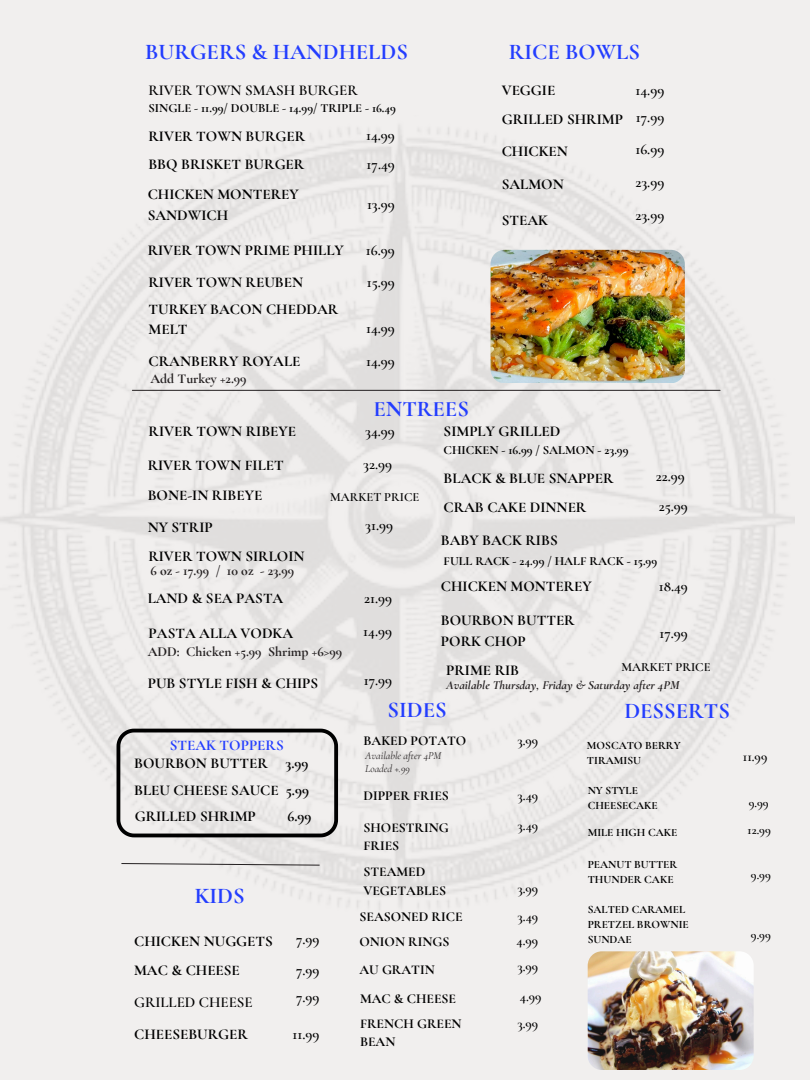
<style>
.page{position:relative;width:810px;height:1080px;background:#f1efee}
.page>*{position:absolute;margin:0;border:0;box-sizing:border-box;transform-origin:0 0}
.t1{font:700 22.5px "Cormorant Garamond";color:#233dff}
.t2{font:700 15px/20.6px "Cormorant Garamond";color:#000}
.t3{font:600 15px "Cormorant Garamond";color:#000}
.t4{font:700 15px "Cormorant Garamond";color:#233dff}
.t5{font:700 13.75px "Cormorant Garamond";color:#231f20}
.t6{font:700 13.62px/18.4px "Cormorant Garamond";color:#000}
.t7{font:600 13.62px "Cormorant Garamond";color:#000}
.t8{font:700 12.5px "Cormorant Garamond";color:#000}
.t9{font:italic 700 12.5px "Cormorant Garamond";color:#231f20}
.t10{font:600 12.5px "Cormorant Garamond";color:#000}
.t11{font:700 11.25px/15px "Cormorant Garamond";color:#000}
.t12{font:italic 10.5px "Cormorant Garamond";color:#231f20}
</style>
<div class="page">
<img style="left:491px;top:250px;width:194px;height:133px;border-radius:14px">
<img style="left:588px;top:951px;width:166px;height:119px;border-radius:14px">
<svg style="left:117px;top:729px;width:221px;height:108px"></svg>
<hr style="left:132px;top:390px;width:588px;height:1px;background:#231f20">
<svg style="left:121px;top:863px;width:200px;height:3px"></svg>
<h1 class="t1" style="left:145px;top:38px;width:264px">BURGERS &amp; HANDHELDS</h1>
<h1 class="t3" style="left:148px;top:81px;width:211px">RIVER TOWN SMASH BURGER</h1>
<h2 class="t3" style="left:366px;top:126px;width:30px">14.99</h2>
<h2 class="t8" style="left:149px;top:101px;width:249px">SINGLE - 11.99/ DOUBLE - 14.99/ TRIPLE - 16.49</h2>
<h2 class="t2" style="left:149px;top:126px;width:158px">RIVER TOWN BURGER</h2>
<h4 class="t2" style="left:148px;top:154px;width:158px">BBQ BRISKET BURGER</h4>
<h2 class="t3" style="left:367px;top:156px;width:30px">17.49</h2>
<h2 class="t2" style="left:148px;top:184px;width:152px">CHICKEN MONTEREY<br>SANDWICH</h2>
<p class="t3" style="left:367px;top:195px;width:29px">13.99</p>
<h2 class="t2" style="left:148px;top:240px;width:198px">RIVER TOWN PRIME PHILLY</h2>
<h2 class="t3" style="left:366px;top:241px;width:30px">16.99</h2>
<h2 class="t2" style="left:149px;top:272px;width:156px">RIVER TOWN REUBEN</h2>
<h2 class="t3" style="left:367px;top:273px;width:30px">15.99</h2>
<h2 class="t2" style="left:149px;top:299px;width:191px">TURKEY BACON CHEDDAR<br>MELT</h2>
<h2 class="t3" style="left:366px;top:319px;width:30px">14.99</h2>
<h2 class="t2" style="left:149px;top:351px;width:153px">CRANBERRY ROYALE</h2>
<h2 class="t3" style="left:366px;top:352px;width:30px">14.99</h2>
<h2 class="t5" style="left:150px;top:371px;width:98px">Add Turkey +2.99</h2>
<h2 class="t1" style="left:373px;top:395px;width:97px">ENTREES</h2>
<h2 class="t1" style="left:509px;top:38px;width:133px">RICE BOWLS</h2>
<h2 class="t2" style="left:502px;top:79px;width:55px">VEGGIE</h2>
<h2 class="t3" style="left:636px;top:81px;width:30px">14.99</h2>
<h2 class="t2" style="left:502px;top:109px;width:123px">GRILLED SHRIMP</h2>
<h2 class="t3" style="left:636px;top:108px;width:30px">17.99</h2>
<h2 class="t2" style="left:502px;top:141px;width:68px">CHICKEN</h2>
<h2 class="t3" style="left:635px;top:141px;width:30px">16.99</h2>
<h4 class="t2" style="left:502px;top:174px;width:64px">SALMON</h4>
<h6 class="t3" style="left:635px;top:173px;width:30px">23.99</h6>
<h1 class="t2" style="left:502px;top:210px;width:48px">STEAK</h1>
<h2 class="t3" style="left:635px;top:206px;width:30px">23.99</h2>
<h2 class="t2" style="left:149px;top:421px;width:149px">RIVER TOWN RIBEYE</h2>
<h2 class="t2" style="left:148px;top:455px;width:138px">RIVER TOWN FILET</h2>
<h2 class="t3" style="left:365px;top:423px;width:31px">34.99</h2>
<h2 class="t3" style="left:363px;top:455px;width:30px">32.99</h2>
<h2 class="t2" style="left:148px;top:485px;width:116px">BONE-IN RIBEYE</h2>
<h4 class="t10" style="left:330px;top:489px;width:91px">MARKET PRICE</h4>
<h2 class="t2" style="left:148px;top:517px;width:67px">NY STRIP</h2>
<h2 class="t3" style="left:365px;top:516px;width:29px">31.99</h2>
<h2 class="t2" style="left:148px;top:546px;width:158px">RIVER TOWN SIRLOIN</h2>
<h2 class="t5" style="left:150px;top:563px;width:145px">6 oz - 17.99 / 10 oz - 23.99</h2>
<h2 class="t2" style="left:148px;top:588px;width:137px">LAND &amp; SEA PASTA</h2>
<h3 class="t3" style="left:364px;top:589px;width:30px">21.99</h3>
<h2 class="t2" style="left:149px;top:623px;width:146px">PASTA ALLA VODKA</h2>
<h2 class="t5" style="left:148px;top:643px;width:196px">ADD: Chicken +5.99 Shrimp +6&gt;99</h2>
<h2 class="t3" style="left:363px;top:622px;width:30px">14.99</h2>
<h1 class="t2" style="left:148px;top:672px;width:172px">PUB STYLE FISH &amp; CHIPS</h1>
<h2 class="t3" style="left:364px;top:671px;width:30px">17.99</h2>
<h2 class="t2" style="left:444px;top:421px;width:118px">SIMPLY GRILLED</h2>
<h2 class="t8" style="left:444px;top:442px;width:187px">CHICKEN - 16.99 / SALMON - 23.99</h2>
<p class="t2" style="left:444px;top:468px;width:171px">BLACK &amp; BLUE SNAPPER</p>
<p class="t3" style="left:656px;top:467px;width:31px">22.99</p>
<h2 class="t2" style="left:444px;top:497px;width:144px">CRAB CAKE DINNER</h2>
<h2 class="t3" style="left:659px;top:497px;width:31px">25.99</h2>
<h2 class="t2" style="left:441px;top:530px;width:118px">BABY BACK RIBS</h2>
<h2 class="t8" style="left:444px;top:554px;width:215px">FULL RACK - 24.99 / HALF RACK - 15.99</h2>
<h2 class="t2" style="left:441px;top:576px;width:152px">CHICKEN MONTEREY</h2>
<h4 class="t3" style="left:659px;top:577px;width:31px">18.49</h4>
<h2 class="t2" style="left:441px;top:610px;width:135px">BOURBON BUTTER<br>PORK CHOP</h2>
<h2 class="t3" style="left:659px;top:624px;width:30px">17.99</h2>
<h2 class="t10" style="left:622px;top:659px;width:91px">MARKET PRICE</h2>
<h2 class="t2" style="left:446px;top:660px;width:75px">PRIME RIB</h2>
<h3 class="t9" style="left:446px;top:678px;width:235px">Available Thursday, Friday &amp; Saturday after 4PM</h3>
<h6 class="t4" style="left:170px;top:736px;width:115px">STEAK TOPPERS</h6>
<h2 class="t2" style="left:134px;top:753px;width:176px">BOURBON BUTTER 3.99</h2>
<h2 class="t2" style="left:134px;top:780px;width:176px">BLEU CHEESE SAUCE 5.99</h2>
<h4 class="t2" style="left:135px;top:805px;width:123px">GRILLED SHRIMP</h4>
<h4 class="t2" style="left:288px;top:805px;width:26px">6.99</h4>
<h2 class="t1" style="left:195px;top:882px;width:51px">KIDS</h2>
<h2 class="t2" style="left:134px;top:931px;width:140px">CHICKEN NUGGETS</h2>
<h4 class="t3" style="left:296px;top:930px;width:25px">7.99</h4>
<h2 class="t3" style="left:296px;top:961px;width:25px">7.99</h2>
<h2 class="t3" style="left:296px;top:988px;width:25px">7.99</h2>
<h2 class="t3" style="left:293px;top:1025px;width:28px">11.99</h2>
<h2 class="t2" style="left:134px;top:960px;width:107px">MAC &amp; CHEESE</h2>
<h2 class="t3" style="left:134px;top:993px;width:120px">GRILLED CHEESE</h2>
<h2 class="t2" style="left:134px;top:1023px;width:115px">CHEESEBURGER</h2>
<h4 class="t1" style="left:388px;top:696px;width:61px">SIDES</h4>
<h2 class="t1" style="left:624px;top:698px;width:107px">DESSERTS</h2>
<h2 class="t6" style="left:363px;top:732px;width:104px">BAKED POTATO</h2>
<h3 class="t12" style="left:365px;top:749px;width:77px">Available after 4PM</h3>
<h2 class="t6" style="left:363px;top:786px;width:87px">DIPPER FRIES</h2>
<h2 class="t6" style="left:363px;top:818px;width:87px">SHOESTRING<br>FRIES</h2>
<h2 class="t6" style="left:363px;top:863px;width:84px">STEAMED<br>VEGETABLES</h2>
<h2 class="t6" style="left:359px;top:907px;width:105px">SEASONED RICE</h2>
<h4 class="t6" style="left:359px;top:932px;width:91px">ONION RINGS</h4>
<h2 class="t6" style="left:359px;top:960px;width:77px">AU GRATIN</h2>
<h5 class="t6" style="left:360px;top:990px;width:98px">MAC &amp; CHEESE</h5>
<h2 class="t12" style="left:365px;top:763px;width:46px">Loaded +.99</h2>
<h1 class="t7" style="left:517px;top:732px;width:22px">3.99</h1>
<h1 class="t7" style="left:518px;top:787px;width:22px">3.49</h1>
<p class="t7" style="left:518px;top:817px;width:22px">3.49</p>
<h2 class="t7" style="left:517px;top:881px;width:22px">3.99</h2>
<h2 class="t7" style="left:518px;top:908px;width:22px">3.49</h2>
<h2 class="t7" style="left:517px;top:932px;width:23px">4.99</h2>
<h2 class="t7" style="left:517px;top:958px;width:22px">3.99</h2>
<h2 class="t7" style="left:520px;top:988px;width:23px">4.99</h2>
<h6 class="t6" style="left:360px;top:1015px;width:103px">FRENCH GREEN<br>BEAN</h6>
<h4 class="t7" style="left:517px;top:1016px;width:22px">3.99</h4>
<p class="t11" style="left:587px;top:738px;width:95px">MOSCATO BERRY<br>TIRAMISU</p>
<p class="t11" style="left:588px;top:783px;width:71px">NY STYLE<br>CHEESECAKE</p>
<h2 class="t7" style="left:743px;top:748px;width:26px">11.99</h2>
<h2 class="t10" style="left:749px;top:796px;width:21px">9.99</h2>
<h4 class="t11" style="left:588px;top:825px;width:91px">MILE HIGH CAKE</h4>
<p class="t10" style="left:748px;top:823px;width:25px">12.99</p>
<h2 class="t11" style="left:588px;top:857px;width:91px">PEANUT BUTTER<br>THUNDER CAKE</h2>
<h2 class="t11" style="left:588px;top:902px;width:103px">SALTED CARAMEL<br>PRETZEL BROWNIE<br>SUNDAE</h2>
<h2 class="t10" style="left:751px;top:867px;width:21px">9.99</h2>
<h4 class="t10" style="left:751px;top:928px;width:21px">9.99</h4>
</div>
